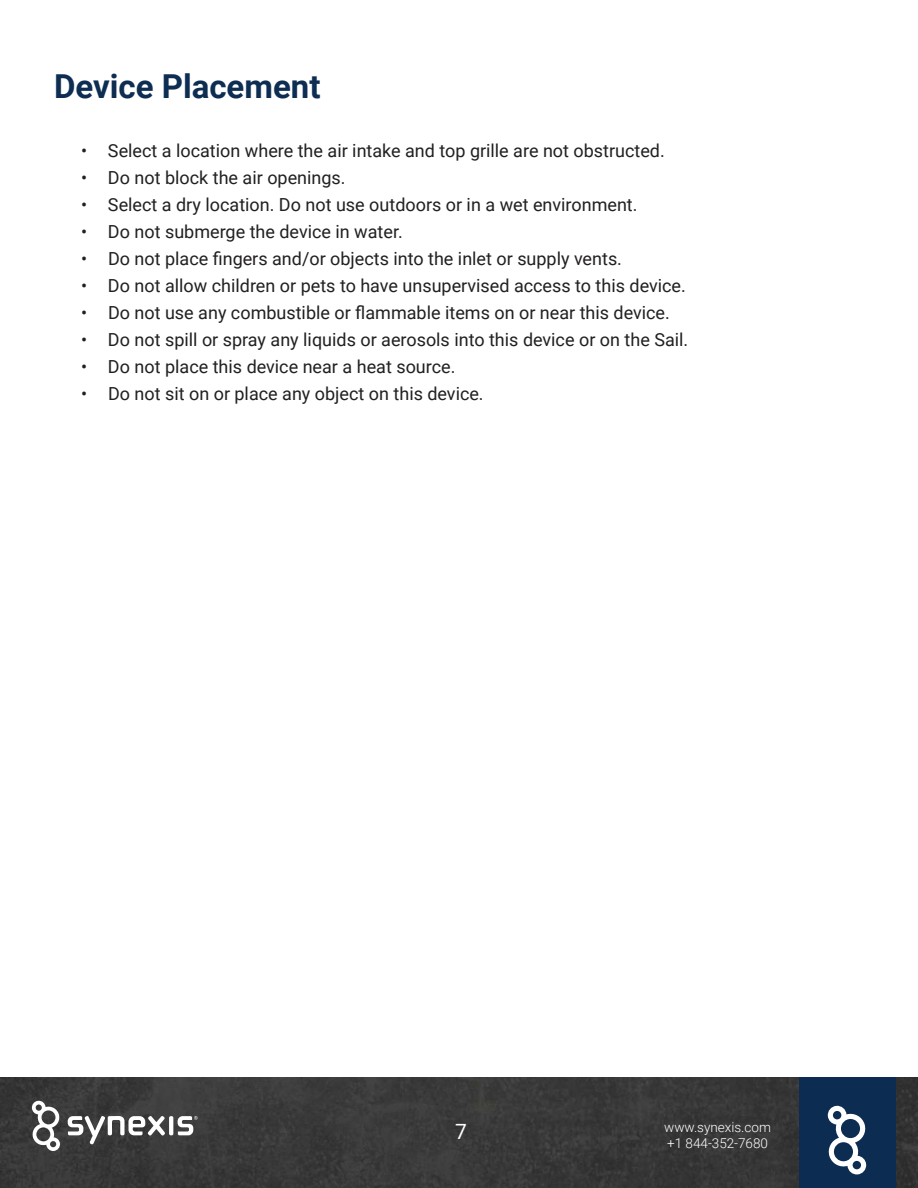
<style>
.page{position:relative;width:918px;height:1188px;background:#fff}
.page>*{position:absolute;margin:0;border:0;box-sizing:border-box;transform-origin:0 0}
.t1{font:700 33px "Roboto";color:#0e2d52}
.t2{font:21px "Roboto";color:#fff}
.t3{font:18px "Roboto";color:#221f1f}
.t4{font:300 13.5px/16.2px "Roboto";color:#fff}
</style>
<div class="page">
<img style="left:0;top:1078px;width:918px;height:110px">
<svg style="left:31px;top:1100px;width:30px;height:51px"></svg>
<hr style="left:169px;top:1116px;width:4px;height:19px;background:#fff;border-radius:2px">
<svg style="left:68px;top:1116px;width:97px;height:28px"></svg>
<svg style="left:178px;top:1116px;width:20px;height:19px"></svg>
<div style="left:799px;top:1078px;width:96px;height:110px;background:#0d2c52"></div>
<svg style="left:827px;top:1105px;width:40px;height:70px"></svg>
<h1 class="t1" style="left:54px;top:72px;width:268px">Device Placement</h1>
<p class="t3" style="left:81px;top:143px;width:585px">• Select a location where the air intake and top grille are not obstructed.</p>
<p class="t3" style="left:81px;top:170px;width:266px">• Do not block the air openings.</p>
<p class="t3" style="left:81px;top:197px;width:558px">• Select a dry location. Do not use outdoors or in a wet environment.</p>
<p class="t3" style="left:81px;top:224px;width:323px">• Do not submerge the device in water.</p>
<p class="t3" style="left:81px;top:251px;width:543px">• Do not place fingers and/or objects into the inlet or supply vents.</p>
<p class="t3" style="left:81px;top:278px;width:606px">• Do not allow children or pets to have unsupervised access to this device.</p>
<p class="t3" style="left:81px;top:305px;width:590px">• Do not use any combustible or flammable items on or near this device.</p>
<p class="t3" style="left:81px;top:332px;width:609px">• Do not spill or spray any liquids or aerosols into this device or on the Sail.</p>
<p class="t3" style="left:81px;top:359px;width:376px">• Do not place this device near a heat source.</p>
<p class="t3" style="left:81px;top:386px;width:404px">• Do not sit on or place any object on this device.</p>
<p class="t2" style="left:455px;top:1122px;width:13px">7</p>
<p class="t4" style="left:664px;top:1121px;width:108px">www.synexis.com +1 844-352-7680</p>
</div>
